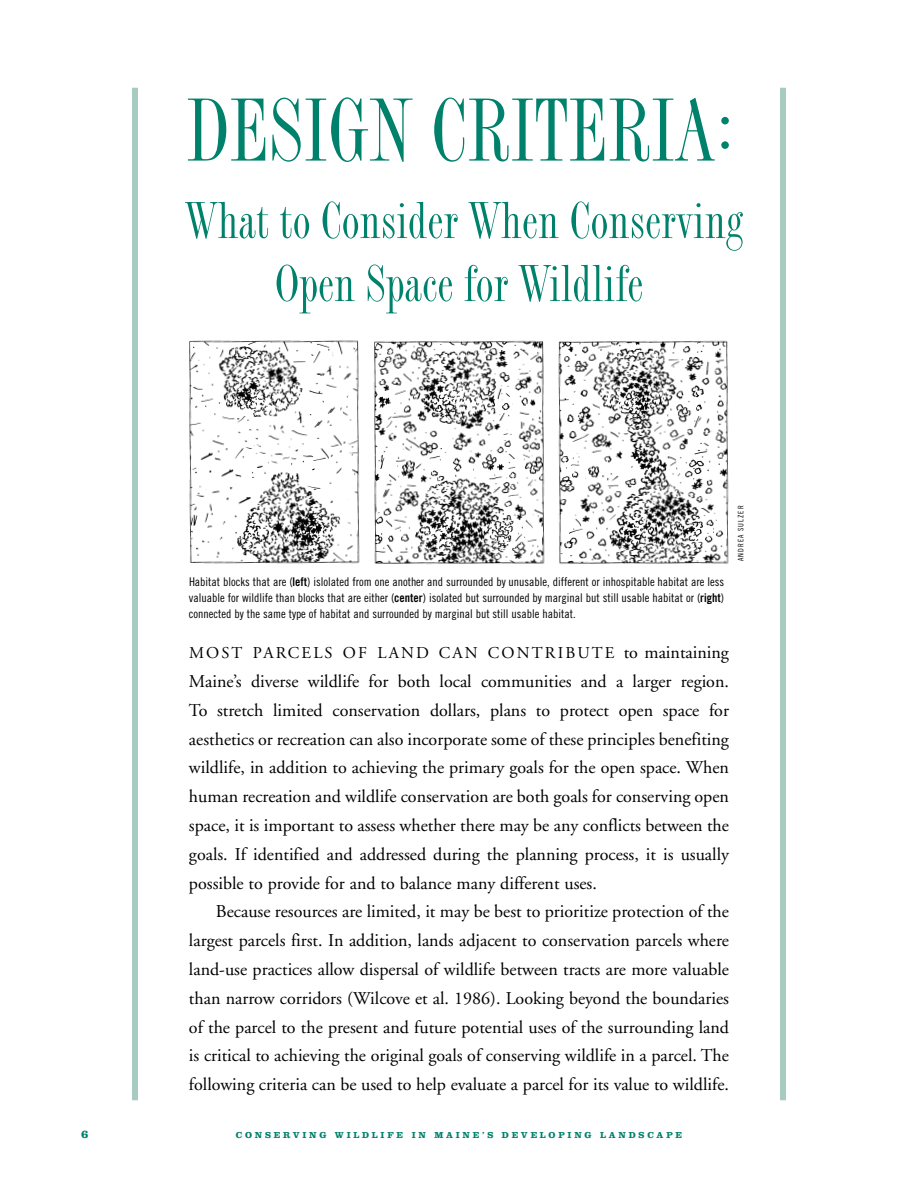
<style>
.page{position:relative;width:918px;height:1188px;background:#fff}
.page>*{position:absolute;margin:0;border:0;box-sizing:border-box;transform-origin:0 0}
.t1{font:93px "Fashion Compressed Plain";color:#00816c}
.t2{font:54px/63px "Fashion Compressed Plain";color:#00816c;text-align:center}
.t3{font:18px/28.8px "Adobe Garamond";color:#000;text-align:justify}
.t4{font:16.5px "Adobe Garamond";letter-spacing:.13em;color:#000}
.t5{font:12px/15.8px "Trade Gothic Cond Eighteen";color:#000;text-align:justify}
.t6{font:700 12px "Clarendon";color:#00816c}
.t7{font:700 9px "Clarendon";letter-spacing:.305em;color:#00816c}
.t8{font:7.5px "Trade Gothic Cond Eighteen";letter-spacing:.135em;color:#000}
.s1{font-family:"Trade Gothic Bold Cond Twenty"}
.s2{font-size:18px}
</style>
<div class="page">
<div style="left:132px;top:88px;width:6px;height:1012px;background:#a7cbc0"></div>
<div style="left:780px;top:88px;width:6px;height:1012px;background:#a7cbc0"></div>
<img style="left:189px;top:340px;width:540px;height:224px">
<h1 class="t1" style="left:186px;top:94px;width:547px">DESIGN CRITERIA:</h1>
<h2 class="t2" style="left:185px;top:193px;width:559px">What to Consider When Conserving<br>Open Space for Wildlife</h2>
<p class="t5" style="left:189px;top:575px;width:537px">Habitat blocks that are (<span class="s1">left</span>) islolated from one another and surrounded by unusable, different or inhospitable habitat are less valuable for wildlife than blocks that are either (<span class="s1">center</span>) isolated but surrounded by marginal but still usable habitat or (<span class="s1">right</span>) connected by the same type of habitat and surrounded by marginal but still usable habitat.</p>
<p class="t8" style="left:738px;top:561px;width:57px;rotate:-90deg">ANDREA SULZER</p>
<p class="t4" style="left:189px;top:646px;width:542px">MOST PARCELS OF LAND CAN CONTRIBUTE <span class="s2">to maintaining</span></p>
<p class="t3" style="left:189px;top:668px;width:542px">Maine’s diverse wildlife for both local communities and a larger region.<br>To stretch limited conservation dollars, plans to protect open space for aesthetics or recreation can also incorporate some of these principles benefiting wildlife, in addition to achieving the primary goals for the open space. When human recreation and wildlife conservation are both goals for conserving open space, it is important to assess whether there may be any conflicts between the goals. If identified and addressed during the planning process, it is usually possible to provide for and to balance many different uses.</p>
<p class="t3" style="left:189px;top:899px;width:542px;text-indent:27px">Because resources are limited, it may be best to prioritize protection of the largest parcels first. In addition, lands adjacent to conservation parcels where land-use practices allow dispersal of wildlife between tracts are more valuable than narrow corridors (Wilcove et al. 1986). Looking beyond the boundaries of the parcel to the present and future potential uses of the surrounding land is critical to achieving the original goals of conserving wildlife in a parcel. The following criteria can be used to help evaluate a parcel for its value to wildlife.</p>
<p class="t6" style="left:81px;top:1129px;width:9px">6</p>
<p class="t7" style="left:236px;top:1131px;width:448px">CONSERVING WILDLIFE IN MAINE’S DEVELOPING LANDSCAPE</p>
</div>
